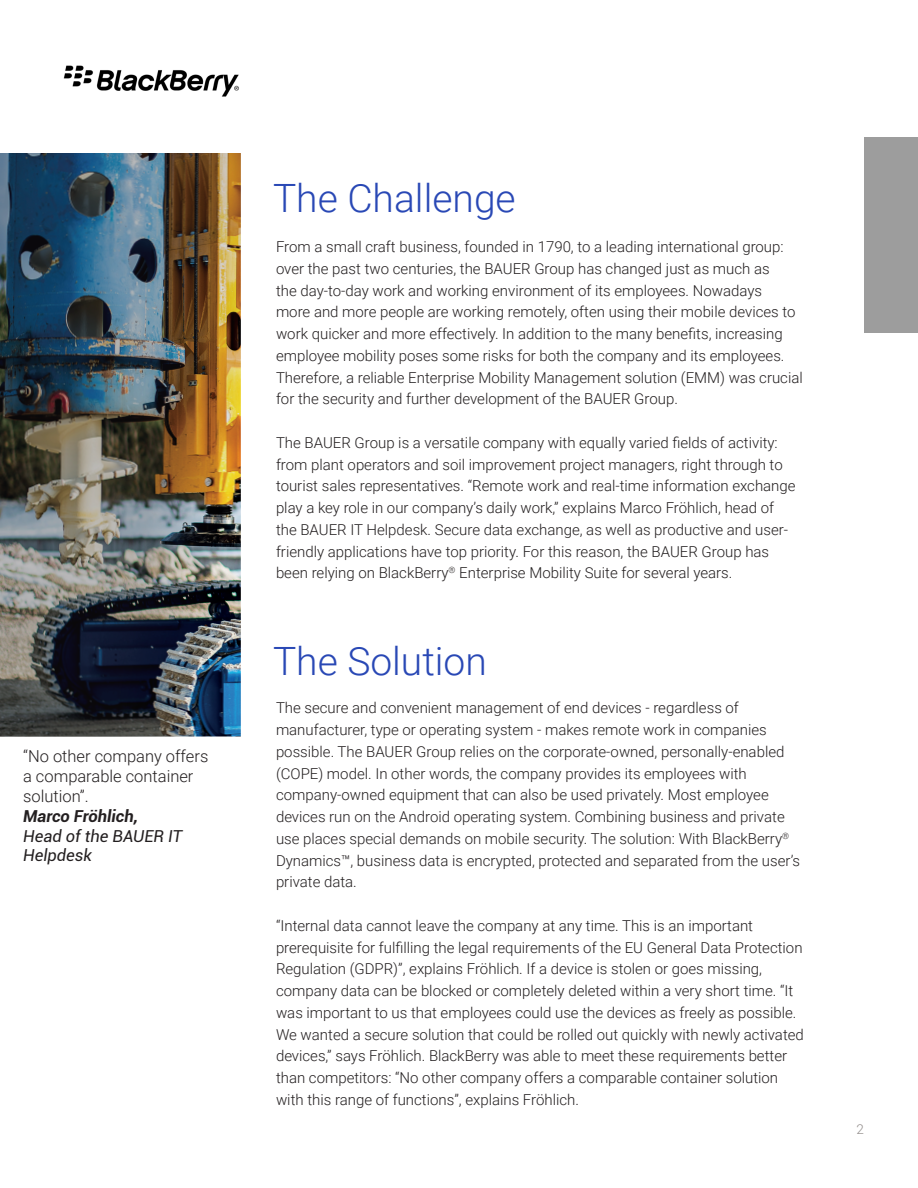
<style>
.page{position:relative;width:918px;height:1188px;background:#fff}
.page>*{position:absolute;margin:0;border:0;box-sizing:border-box;transform-origin:0 0}
.t1{font:300 39px "Roboto";color:#2948b5}
.t2{font:300 16.5px/19.8px "Roboto";color:#231f20}
.t3{font:italic 16.5px/19.8px "Roboto";color:#231f20}
.t4{font:italic 700 16.5px "Roboto";color:#231f20}
.t5{font:300 15px/21.8px "Roboto";color:#231f20}
.t6{font:300 13.5px "Roboto";color:#938e8c}
</style>
<div class="page">
<img style="left:0;top:153px;width:241px;height:583px">
<img style="left:63px;top:65px;width:176px;height:32px">
<div style="left:864px;top:137px;width:54px;height:196px;background:#9d9d9d"></div>
<p class="t2" style="left:23px;top:747px;width:187px">“No other company offers a comparable container solution”.</p>
<p class="t4" style="left:23px;top:806px;width:116px">Marco Fröhlich,</p>
<p class="t3" style="left:23px;top:826px;width:161px">Head of the BAUER IT<br>Helpdesk</p>
<h1 class="t1" style="left:273px;top:176px;width:244px">The Challenge</h1>
<p class="t5" style="left:276px;top:236px;width:528px">From a small craft business, founded in 1790, to a leading international group: over the past two centuries, the BAUER Group has changed just as much as<br>the day-to-day work and working environment of its employees. Nowadays<br>more and more people are working remotely, often using their mobile devices to work quicker and more effectively. In addition to the many benefits, increasing employee mobility poses some risks for both the company and its employees.<br>Therefore, a reliable Enterprise Mobility Management solution (EMM) was crucial for the security and further development of the BAUER Group.</p>
<p class="t5" style="left:276px;top:432px;width:521px">The BAUER Group is a versatile company with equally varied fields of activity: from plant operators and soil improvement project managers, right through to tourist sales representatives. “Remote work and real-time information exchange play a key role in our company’s daily work,” explains Marco Fröhlich, head of the BAUER IT Helpdesk. Secure data exchange, as well as productive and user&shy;friendly applications have top priority. For this reason, the BAUER Group has been relying on BlackBerry<sup>®</sup> Enterprise Mobility Suite for several years.</p>
<h1 class="t1" style="left:273px;top:639px;width:215px">The Solution</h1>
<p class="t5" style="left:276px;top:697px;width:526px">The secure and convenient management of end devices - regardless of manufacturer, type or operating system - makes remote work in companies possible. The BAUER Group relies on the corporate-owned, personally-enabled (COPE) model. In other words, the company provides its employees with company-owned equipment that can also be used privately. Most employee devices run on the Android operating system. Combining business and private use places special demands on mobile security. The solution: With BlackBerry<sup>® </sup>Dynamics™, business data is encrypted, protected and separated from the user’s private data.</p>
<p class="t5" style="left:276px;top:915px;width:529px">“Internal data cannot leave the company at any time. This is an important prerequisite for fulfilling the legal requirements of the EU General Data Protection Regulation (GDPR)”, explains Fröhlich. If a device is stolen or goes missing, company data can be blocked or completely deleted within a very short time. “It was important to us that employees could use the devices as freely as possible.<br>We wanted a secure solution that could be rolled out quickly with newly activated devices,” says Fröhlich. BlackBerry was able to meet these requirements better than competitors: “No other company offers a comparable container solution with this range of functions”, explains Fröhlich.</p>
<p class="t6" style="left:857px;top:1121px;width:9px">2</p>
</div>
